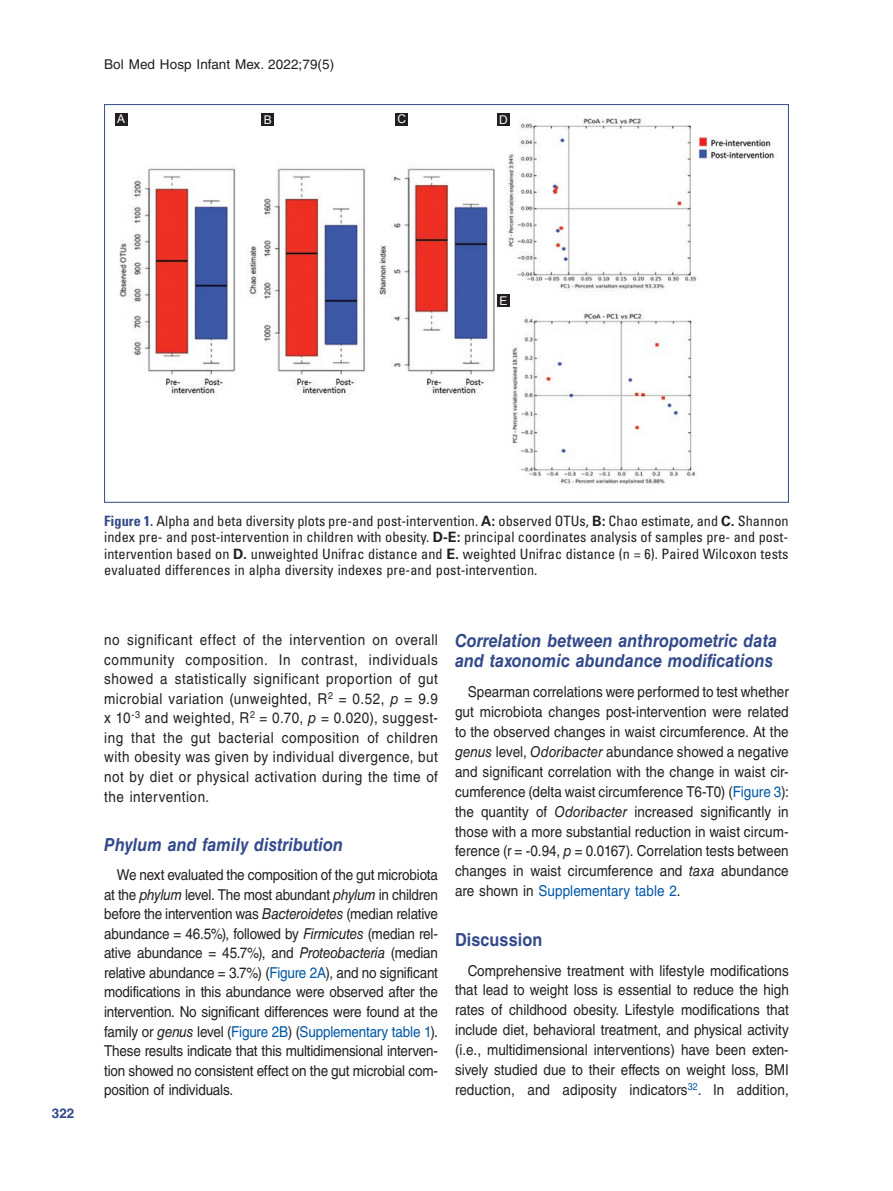
<style>
.page{position:relative;width:893px;height:1191px;background:#fff}
.page>*{position:absolute;margin:0;border:0;box-sizing:border-box;transform-origin:0 0}
.t1{font:italic 700 18px/20px "Helvetica LT Std";letter-spacing:.005em;color:#334a8a;scale:.9 1}
.t2{font:700 18px "Helvetica LT Std";letter-spacing:.005em;color:#334a8a;scale:.9 1}
.t3{font:15px/20px "Helvetica LT Std";letter-spacing:.01em;color:#231f20;text-align:justify;scale:.9 1}
.t4{font:condensed 14.25px/16.5px "Univers LT Std";letter-spacing:.005em;color:#231f20;text-align:justify}
.t5{font:13.5px "Helvetica LT Std";letter-spacing:.005em;color:#231f20}
.t6{font:700 13.5px "Helvetica LT Std";color:#334a8a}
.t7{font:12px "Arial";color:#fff}
.s1{font-weight:700;color:#334a8a}
.s2{font-weight:700;font-stretch:normal}
.s3{font-style:italic}
.s4{color:#0157a8}
</style>
<div class="page">
<img style="left:119px;top:113px;width:656px;height:371px">
<div style="left:497px;top:114px;width:13px;height:12px;background:#231f20"></div>
<div style="left:497px;top:294px;width:13px;height:13px;background:#231f20"></div>
<div style="left:396px;top:113px;width:12px;height:13px;background:#231f20"></div>
<div style="left:261px;top:113px;width:13px;height:13px;background:#231f20"></div>
<div style="left:115px;top:113px;width:12px;height:13px;background:#231f20"></div>
<p class="t5" style="left:104px;top:57px;width:232px">Bol Med Hosp Infant Mex. 2022;79(5)</p>
<p class="t7" style="left:117px;top:111px;width:10px">A</p>
<p class="t7" style="left:264px;top:112px;width:10px">B</p>
<p class="t7" style="left:398px;top:111px;width:10px">C</p>
<p class="t7" style="left:499px;top:112px;width:10px">D</p>
<p class="t7" style="left:499px;top:293px;width:10px">E</p>
<p class="t6" style="left:52px;top:1104px;width:24px">322</p>
<p class="t4" style="left:104px;top:512px;width:686px"><span class="s1">Figure 1.</span> Alpha and beta diversity plots pre-and post-intervention. <span class="s2">A:</span> observed OTUs, <span class="s2">B:</span> Chao estimate, and <span class="s2">C.</span> Shannon index pre- and post-intervention in children with obesity. <span class="s2">D-E:</span> principal coordinates analysis of samples pre- and post&shy;intervention based on <span class="s2">D.</span> unweighted Unifrac distance and <span class="s2">E.</span> weighted Unifrac distance (n = 6). Paired Wilcoxon tests evaluated differences in alpha diversity indexes pre-and post-intervention.</p>
<p class="t3" style="left:104px;top:630px;width:372px;line-height:19.5px">no significant effect of the intervention on overall community composition. In contrast, individuals showed a statistically significant proportion of gut microbial variation (unweighted, R<sup>2</sup> = 0.52, <span class="s3">p</span> = 9.9 x 10<sup>-3</sup> and weighted, R<sup>2</sup> = 0.70, <span class="s3">p</span> = 0.020), suggest&shy;ing that the gut bacterial composition of children with obesity was given by individual divergence, but not by diet or physical activation during the time of the intervention.</p>
<p class="t1" style="left:104px;top:834px;width:267px">Phylum and family distribution</p>
<p class="t3" style="left:104px;top:864px;width:372px;text-indent:13px">We next evaluated the composition of the gut microbiota at the <span class="s3">phylum</span> level. The most abundant <span class="s3">phylum</span> in children before the intervention was <span class="s3">Bacteroidetes</span> (median relative abundance = 46.5%), followed by <span class="s3">Firmicutes</span> (median rel&shy;ative abundance = 45.7%), and <span class="s3">Proteobacteria</span> (median relative abundance = 3.7%) (<span class="s4">Figure 2A</span>), and no significant modifications in this abundance were observed after the intervention. No significant differences were found at the family or <span class="s3">genus</span> level (<span class="s4">Figure 2B</span>) (<span class="s4">Supplementary table 1</span>).<br>These results indicate that this multidimensional interven&shy;tion showed no consistent effect on the gut microbial com&shy;position of individuals.</p>
<p class="t1" style="left:455px;top:630px;width:359px">Correlation between anthropometric data and taxonomic abundance modifications</p>
<p class="t3" style="left:455px;top:681px;width:372px;text-indent:13px">Spearman correlations were performed to test whether gut microbiota changes post-intervention were related to the observed changes in waist circumference. At the <span class="s3">genus</span> level, <span class="s3">Odoribacter</span> abundance showed a negative and significant correlation with the change in waist cir&shy;cumference (delta waist circumference T6-T0) (<span class="s4">Figure 3</span>): the quantity of <span class="s3">Odoribacter</span> increased significantly in those with a more substantial reduction in waist circum&shy;ference (r = -0.94, <span class="s3">p</span> = 0.0167). Correlation tests between changes in waist circumference and <span class="s3">taxa</span> abundance are shown in <span class="s4">Supplementary table 2</span>.</p>
<p class="t2" style="left:455px;top:928px;width:98px">Discussion</p>
<p class="t3" style="left:455px;top:960px;width:373px;text-indent:13px">Comprehensive treatment with lifestyle modifications that lead to weight loss is essential to reduce the high rates of childhood obesity. Lifestyle modifications that include diet, behavioral treatment, and physical activity (i.e., multidimensional interventions) have been exten&shy;sively studied due to their effects on weight loss, BMI reduction, and adiposity indicators<sup>32</sup>. In addition,</p>
</div>
